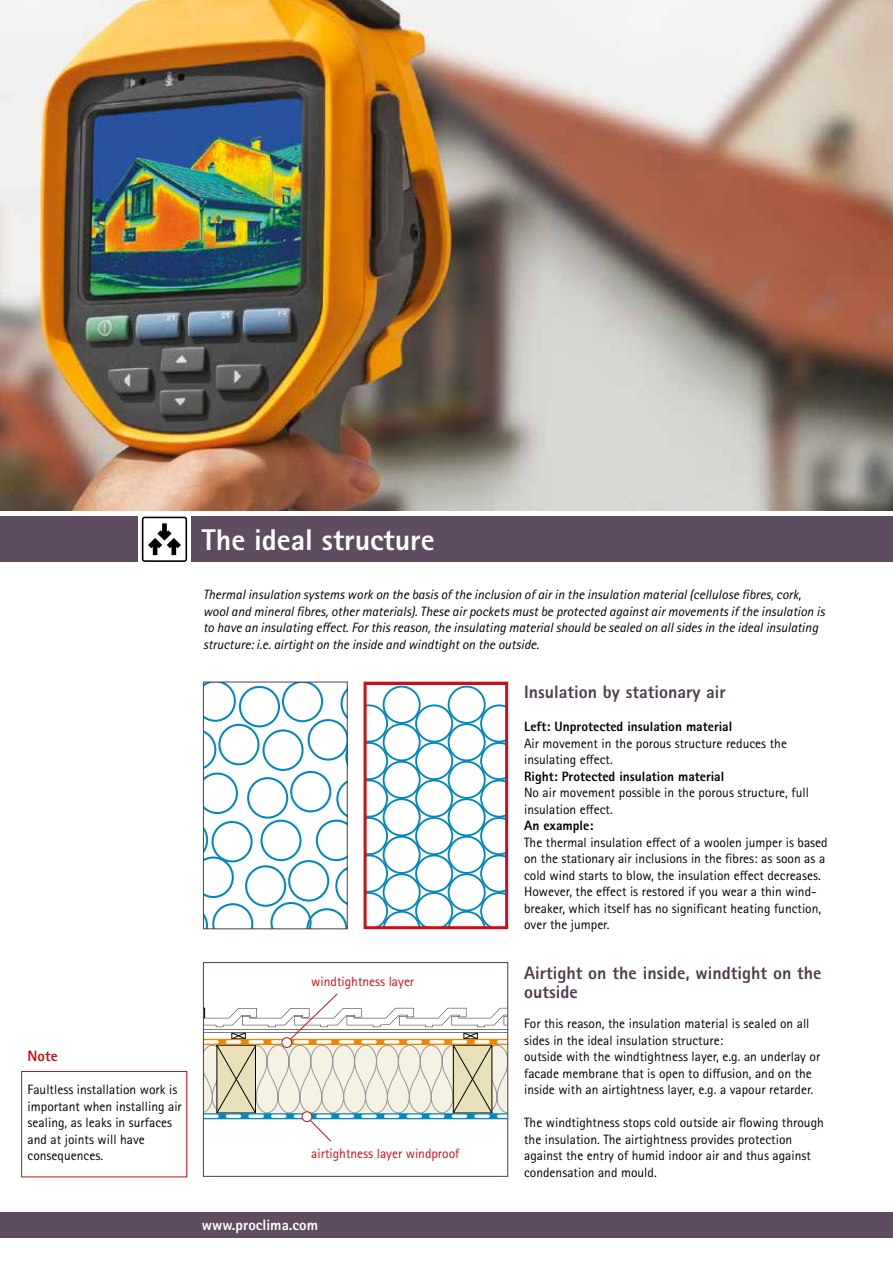
<style>
.page{position:relative;width:893px;height:1263px;background:#fff}
.page>*{position:absolute;margin:0;border:0;box-sizing:border-box;transform-origin:0 0}
.t1{font:800 30px "Rotis Sans Serif Pro";color:#fff}
.t2{font:800 18px/19.5px "Rotis Sans Serif Pro";color:#4f3d4e}
.t3{font:800 15px "Rotis Sans Serif Pro";color:#fff}
.t4{font:800 15px "Rotis Sans Serif Pro";color:#cb0f16}
.t5{font:13.5px/16.5px "Rotis Sans Serif Pro";color:#000}
.t6{font:italic 13.5px/16.5px "Rotis Sans Serif Pro";color:#000}
.t7{font:800 13.5px "Rotis Sans Serif Pro";color:#000}
.t8{font:13.5px "Rotis Sans Serif Pro";color:#cb0f16}
</style>
<div class="page">
<svg style="left:368px;top:686px;width:136px;height:239px"></svg>
<div style="left:364px;top:682px;width:144px;height:247px;border:3px solid #cb0f16"></div>
<svg style="left:205px;top:684px;width:141px;height:243px"></svg>
<div style="left:203px;top:682px;width:145px;height:247px;border:1px solid #4f3d4e"></div>
<div style="left:203px;top:962px;width:305px;height:215px;border:1px solid #4f3d4e"></div>
<svg style="left:203px;top:993px;width:305px;height:149px"></svg>
<div style="left:21px;top:1071px;width:166px;height:106px;border:1px solid #cb0f16"></div>
<div style="left:0;top:1212px;width:893px;height:25px;background:#604c60"></div>
<img style="left:0;top:0;width:893px;height:510px">
<div style="left:191px;top:517px;width:702px;height:45px;background:#604c60"></div>
<div style="left:0;top:517px;width:138px;height:45px;background:#604c60"></div>
<svg style="left:142px;top:517px;width:45px;height:45px"></svg>
<p class="t4" style="left:28px;top:1046px;width:32px">Note</p>
<p class="t5" style="left:28px;top:1081px;width:156px">Faultless installation work is important when installing air sealing, as leaks in surfaces and at joints will have consequences.</p>
<h1 class="t1" style="left:202px;top:520px;width:234px">The ideal structure</h1>
<p class="t6" style="left:203px;top:586px;width:623px">Thermal insulation systems work on the basis of the inclusion of air in the insulation material (cellulose fibres, cork, wool and mineral fibres, other materials). These air pockets must be protected against air movements if the insulation is to have an insulating effect. For this reason, the insulating material should be sealed on all sides in the ideal insulating structure: i.e. airtight on the inside and windtight on the outside.</p>
<h2 class="t2" style="left:524px;top:682px;width:203px">Insulation by stationary air</h2>
<p class="t7" style="left:524px;top:718px;width:210px">Left: Unprotected insulation material</p>
<p class="t5" style="left:524px;top:735px;width:264px">Air movement in the porous structure reduces the insulating effect.</p>
<p class="t7" style="left:524px;top:767px;width:202px">Right: Protected insulation material</p>
<p class="t5" style="left:524px;top:784px;width:286px">No air movement possible in the porous structure, full insulation effect.</p>
<p class="t7" style="left:524px;top:817px;width:71px">An example:</p>
<p class="t5" style="left:524px;top:834px;width:305px">The thermal insulation effect of a woolen jumper is based on the stationary air inclusions in the fibres: as soon as a cold wind starts to blow, the insulation effect decreases.<br>However, the effect is restored if you wear a thin wind&shy;breaker, which itself has no significant heating function, over the jumper.</p>
<p class="t8" style="left:311px;top:974px;width:104px">windtightness layer</p>
<h2 class="t2" style="left:524px;top:963px;width:299px">Airtight on the inside, windtight on the outside</h2>
<p class="t5" style="left:524px;top:1015px;width:298px">For this reason, the insulation material is sealed on all sides in the ideal insulation structure:<br>outside with the windtightness layer, e.g. an underlay or facade membrane that is open to diffusion, and on the inside with an airtightness layer, e.g. a vapour retarder.</p>
<p class="t5" style="left:524px;top:1114px;width:301px">The windtightness stops cold outside air flowing through the insulation. The airtightness provides protection against the entry of humid indoor air and thus against condensation and mould.</p>
<p class="t8" style="left:311px;top:1145px;width:150px">airtightness layer windproof</p>
<p class="t3" style="left:202px;top:1215px;width:118px">www.proclima.com</p>
</div>
